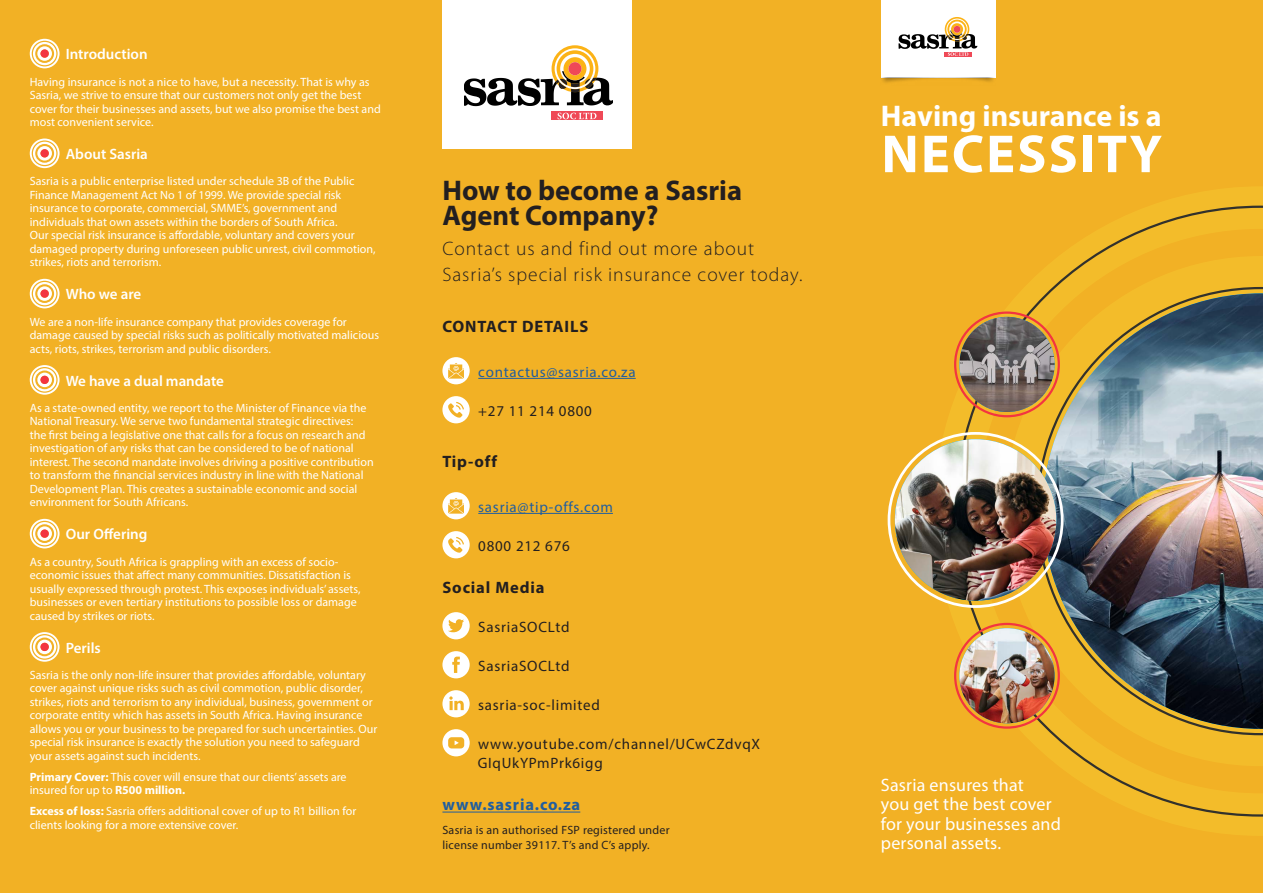
<style>
.page{position:relative;width:1263px;height:893px;background:#f2b125}
.page>*{position:absolute;margin:0;border:0;box-sizing:border-box;transform-origin:0 0}
.t1{font:700 54px "Myriad Pro";letter-spacing:.04em;color:#fff}
.t2{font:700 30px "Myriad Pro";color:#fff}
.t3{font:700 28.5px/25.5px "Myriad Pro";color:#231f20}
.t4{font:300 19.5px/25.5px "Myriad Pro";letter-spacing:.05em;color:#231f20}
.t5{font:18px/19.5px "Myriad Pro";letter-spacing:.01em;color:#fff}
.t6{font:700 16.5px "Myriad Pro";letter-spacing:.05em;color:#231f20}
.t7{font:700 16.5px "Myriad Pro";letter-spacing:.05em;color:#215e9e}
.t8{font:15px/19.5px "Myriad Pro";letter-spacing:.05em;color:#231f20}
.t9{font:600 15px "Myriad Pro";color:#fff}
.t10{font:15px "Myriad Pro";letter-spacing:.05em;color:#215e9e}
.t11{font:12px/13.5px "Myriad Pro";color:#fff}
.t12{font:12px/14.2px "Myriad Pro";letter-spacing:.02em;color:#231f20}
.s1{font-weight:700}
</style>
<div class="page">
<svg style="left:934px;top:187px;width:329px;height:648px"></svg>
<div style="left:881px;top:0;width:114px;height:77px;background:#fff"></div>
<svg style="left:898px;top:17px;width:79px;height:39px"></svg>
<div style="left:953px;top:26px;width:7px;height:7px;background:#ef4957;border-radius:50%"></div>
<img style="left:881px;top:77px;width:114px;height:6px">
<svg style="left:955px;top:206px;width:308px;height:611px"></svg>
<img style="left:959px;top:317px;width:95px;height:95px;border-radius:48px">
<img style="left:959px;top:628px;width:95px;height:95px;border-radius:48px">
<img style="left:1036px;top:287px;width:227px;height:448px">
<img style="left:895px;top:439px;width:161px;height:162px;border-radius:81px">
<svg style="left:30px;top:39px;width:30px;height:29px"></svg>
<svg style="left:30px;top:139px;width:30px;height:29px"></svg>
<svg style="left:30px;top:279px;width:30px;height:29px"></svg>
<svg style="left:30px;top:365px;width:30px;height:30px"></svg>
<svg style="left:30px;top:519px;width:30px;height:29px"></svg>
<svg style="left:30px;top:632px;width:30px;height:30px"></svg>
<div style="left:442px;top:0;width:189px;height:149px;background:#fff"></div>
<div style="left:551px;top:112px;width:52px;height:8px;background:#ef4957"></div>
<svg style="left:557px;top:113px;width:39px;height:6px"></svg>
<svg style="left:464px;top:45px;width:149px;height:61px"></svg>
<div style="left:568px;top:62px;width:13px;height:13px;background:#ef4957;border-radius:50%"></div>
<hr style="left:478px;top:378px;width:158px;height:1px;background:#215e9e">
<hr style="left:478px;top:513px;width:135px;height:1px;background:#215e9e">
<hr style="left:442px;top:812px;width:138px;height:1px;background:#215e9e">
<svg style="left:442px;top:357px;width:28px;height:27px"></svg>
<svg style="left:442px;top:396px;width:28px;height:27px"></svg>
<svg style="left:442px;top:492px;width:28px;height:27px"></svg>
<svg style="left:442px;top:531px;width:28px;height:27px"></svg>
<svg style="left:442px;top:612px;width:28px;height:27px"></svg>
<svg style="left:442px;top:651px;width:28px;height:27px"></svg>
<svg style="left:442px;top:690px;width:28px;height:27px"></svg>
<svg style="left:442px;top:729px;width:28px;height:27px"></svg>
<p class="t9" style="left:66px;top:45px;width:83px">Introduction</p>
<p class="t11" style="left:30px;top:75px;width:352px">Having insurance is not a nice to have, but a necessity. That is why as Sasria, we strive to ensure that our customers not only get the best cover for their businesses and assets, but we also promise the best and most convenient service.</p>
<p class="t9" style="left:66px;top:145px;width:84px">About Sasria</p>
<p class="t11" style="left:30px;top:174px;width:347px">Sasria is a public enterprise listed under schedule 3B of the Public Finance Management Act No 1 of 1999. We provide special risk insurance to corporate, commercial, SMME’s, government and individuals that own assets within the borders of South Africa.<br>Our special risk insurance is affordable, voluntary and covers your damaged property during unforeseen public unrest, civil commotion, strikes, riots and terrorism.</p>
<p class="t9" style="left:66px;top:285px;width:77px">Who we are</p>
<p class="t11" style="left:30px;top:315px;width:351px">We are a non-life insurance company that provides coverage for damage caused by special risks such as politically motivated malicious acts, riots, strikes, terrorism and public disorders.</p>
<p class="t9" style="left:66px;top:371px;width:160px">We have a dual mandate</p>
<p class="t11" style="left:30px;top:401px;width:345px">As a state-owned entity, we report to the Minister of Finance via the National Treasury. We serve two fundamental strategic directives:<br>the first being a legislative one that calls for a focus on research and investigation of any risks that can be considered to be of national interest. The second mandate involves driving a positive contribution to transform the financial services industry in line with the National Development Plan. This creates a sustainable economic and social environment for South Africans.</p>
<p class="t9" style="left:66px;top:525px;width:83px">Our Offering</p>
<p class="t11" style="left:30px;top:555px;width:332px">As a country, South Africa is grappling with an excess of socio&shy;economic issues that affect many communities. Dissatisfaction is usually expressed through protest. This exposes individuals’ assets, businesses or even tertiary institutions to possible loss or damage caused by strikes or riots.</p>
<p class="t9" style="left:66px;top:638px;width:37px">Perils</p>
<p class="t11" style="left:30px;top:668px;width:349px">Sasria is the only non-life insurer that provides affordable, voluntary cover against unique risks such as civil commotion, public disorder, strikes, riots and terrorism to any individual, business, government or corporate entity which has assets in South Africa. Having insurance allows you or your business to be prepared for such uncertainties. Our special risk insurance is exactly the solution you need to safeguard your assets against such incidents.</p>
<p class="t11" style="left:30px;top:770px;width:318px"><span class="s1">Primary Cover:</span> This cover will ensure that our clients’ assets are insured for up to <span class="s1">R500 million.</span></p>
<p class="t11" style="left:30px;top:804px;width:328px"><span class="s1">Excess of loss:</span> Sasria offers additional cover of up to R1 billion for clients looking for a more extensive cover.</p>
<h3 class="t3" style="left:442px;top:177px;width:301px">How to become a Sasria<br>Agent Company?</h3>
<h3 class="t4" style="left:442px;top:236px;width:361px">Contact us and find out more about<br>Sasria’s special risk insurance cover today.</h3>
<h3 class="t6" style="left:442px;top:316px;width:147px">CONTACT DETAILS</h3>
<p class="t10" style="left:478px;top:363px;width:159px">contactus@sasria.co.za</p>
<p class="t8" style="left:478px;top:401px;width:115px">+27 11 214 0800</p>
<h3 class="t6" style="left:442px;top:451px;width:56px">Tip-off</h3>
<p class="t10" style="left:478px;top:498px;width:136px">sasria@tip-offs.com</p>
<p class="t8" style="left:478px;top:536px;width:93px">0800 212 676</p>
<h3 class="t6" style="left:442px;top:577px;width:104px">Social Media</h3>
<p class="t8" style="left:478px;top:617px;width:93px">SasriaSOCLtd</p>
<p class="t8" style="left:478px;top:656px;width:93px">SasriaSOCLtd</p>
<p class="t8" style="left:478px;top:695px;width:123px">sasria-soc-limited</p>
<p class="t8" style="left:478px;top:734px;width:284px">www.youtube.com/channel/UCwCZdvqX<br>GIqUkYPmPrk6igg</p>
<h3 class="t7" style="left:442px;top:794px;width:139px">www.sasria.co.za</h3>
<p class="t12" style="left:442px;top:823px;width:229px">Sasria is an authorised FSP registered under license number 39117. T’s and C’s apply.</p>
<h2 class="t2" style="left:881px;top:96px;width:282px">Having insurance is a</h2>
<h1 class="t1" style="left:881px;top:119px;width:282px">NECESSITY</h1>
<h3 class="t5" style="left:881px;top:774px;width:181px">Sasria ensures that<br>you get the best cover for your businesses and personal assets.</h3>
</div>
